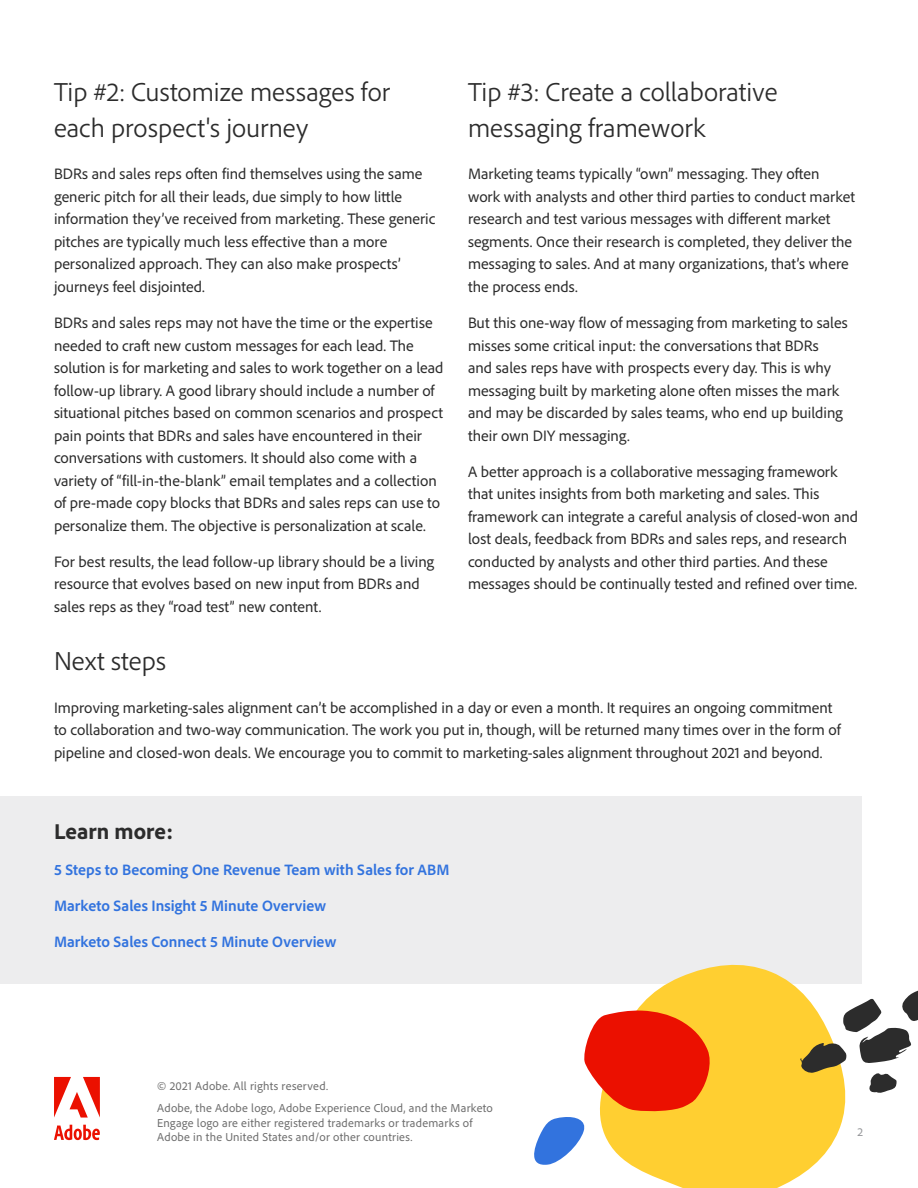
<style>
.page{position:relative;width:918px;height:1188px;background:#fff}
.page>*{position:absolute;margin:0;border:0;box-sizing:border-box;transform-origin:0 0}
.t1{font:300 27px/36px "Adobe Clean";letter-spacing:.005em;color:#2c2c2c}
.t2{font:800 22.5px "Adobe Clean";color:#2c2c2c}
.t3{font:15.75px/22.5px "Adobe Clean";color:#2c2c2c}
.t4{font:700 15.75px "Adobe Clean";color:#3273de}
.t5{font:12px/21.9px "Adobe Clean";letter-spacing:.02em;color:#6e6e6e}
.t6{font:12px "Adobe Clean";color:#949598}
</style>
<div class="page">
<svg style="left:54px;top:1077px;width:46px;height:41px"></svg>
<svg style="left:54px;top:1125px;width:46px;height:15px"></svg>
<div style="left:0;top:796px;width:862px;height:188px;background:#ededee"></div>
<svg style="left:634px;top:964px;width:212px;height:224px;fill:#ffcf31"></svg>
<svg style="left:800px;top:988px;width:118px;height:106px"></svg>
<svg style="left:534px;top:1010px;width:179px;height:157px"></svg>
<h1 class="t1" style="left:54px;top:73px;width:338px">Tip #2: Customize messages for each prospect's journey</h1>
<p class="t3" style="left:54px;top:162px;width:383px">BDRs and sales reps often find themselves using the same generic pitch for all their leads, due simply to how little information they’ve received from marketing. These generic pitches are typically much less effective than a more personalized approach. They can also make prospects’ journeys feel disjointed.</p>
<p class="t3" style="left:54px;top:311px;width:391px">BDRs and sales reps may not have the time or the expertise needed to craft new custom messages for each lead. The solution is for marketing and sales to work together on a lead follow-up library. A good library should include a number of situational pitches based on common scenarios and prospect pain points that BDRs and sales have encountered in their conversations with customers. It should also come with a variety of “fill-in-the-blank” email templates and a collection of pre-made copy blocks that BDRs and sales reps can use to personalize them. The objective is personalization at scale.</p>
<p class="t3" style="left:54px;top:550px;width:382px">For best results, the lead follow-up library should be a living resource that evolves based on new input from BDRs and sales reps as they “road test” new content.</p>
<h1 class="t1" style="left:468px;top:73px;width:311px">Tip #3: Create a collaborative messaging framework</h1>
<p class="t3" style="left:468px;top:162px;width:389px">Marketing teams typically “own” messaging. They often work with analysts and other third parties to conduct market research and test various messages with different market segments. Once their research is completed, they deliver the messaging to sales. And at many organizations, that’s where the process ends.</p>
<p class="t3" style="left:468px;top:311px;width:381px">But this one-way flow of messaging from marketing to sales misses some critical input: the conversations that BDRs<br>and sales reps have with prospects every day. This is why messaging built by marketing alone often misses the mark and may be discarded by sales teams, who end up building their own DIY messaging.</p>
<p class="t3" style="left:468px;top:460px;width:392px">A better approach is a collaborative messaging framework that unites insights from both marketing and sales. This framework can integrate a careful analysis of closed-won and lost deals, feedback from BDRs and sales reps, and research conducted by analysts and other third parties. And these messages should be continually tested and refined over time.</p>
<h1 class="t1" style="left:54px;top:642px;width:114px">Next steps</h1>
<p class="t3" style="left:54px;top:696px;width:788px">Improving marketing-sales alignment can’t be accomplished in a day or even a month. It requires an ongoing commitment to collaboration and two-way communication. The work you put in, though, will be returned many times over in the form of pipeline and closed-won deals. We encourage you to commit to marketing-sales alignment throughout 2021 and beyond.</p>
<h2 class="t2" style="left:54px;top:817px;width:121px">Learn more:</h2>
<p class="t4" style="left:54px;top:859px;width:397px">5 Steps to Becoming One Revenue Team with Sales for ABM</p>
<p class="t4" style="left:54px;top:895px;width:274px">Marketo Sales Insight 5 Minute Overview</p>
<p class="t4" style="left:54px;top:931px;width:284px">Marketo Sales Connect 5 Minute Overview</p>
<p class="t5" style="left:157px;top:1075px;width:337px">© 2021 Adobe. All rights reserved.<br>Adobe, the Adobe logo, Adobe Experience Cloud, and the Marketo</p>
<p class="t5" style="left:157px;top:1115px;width:317px;line-height:14.4px">Engage logo are either registered trademarks or trademarks of<br>Adobe in the United States and/or other countries.</p>
<p class="t6" style="left:858px;top:1124px;width:7px">2</p>
</div>
